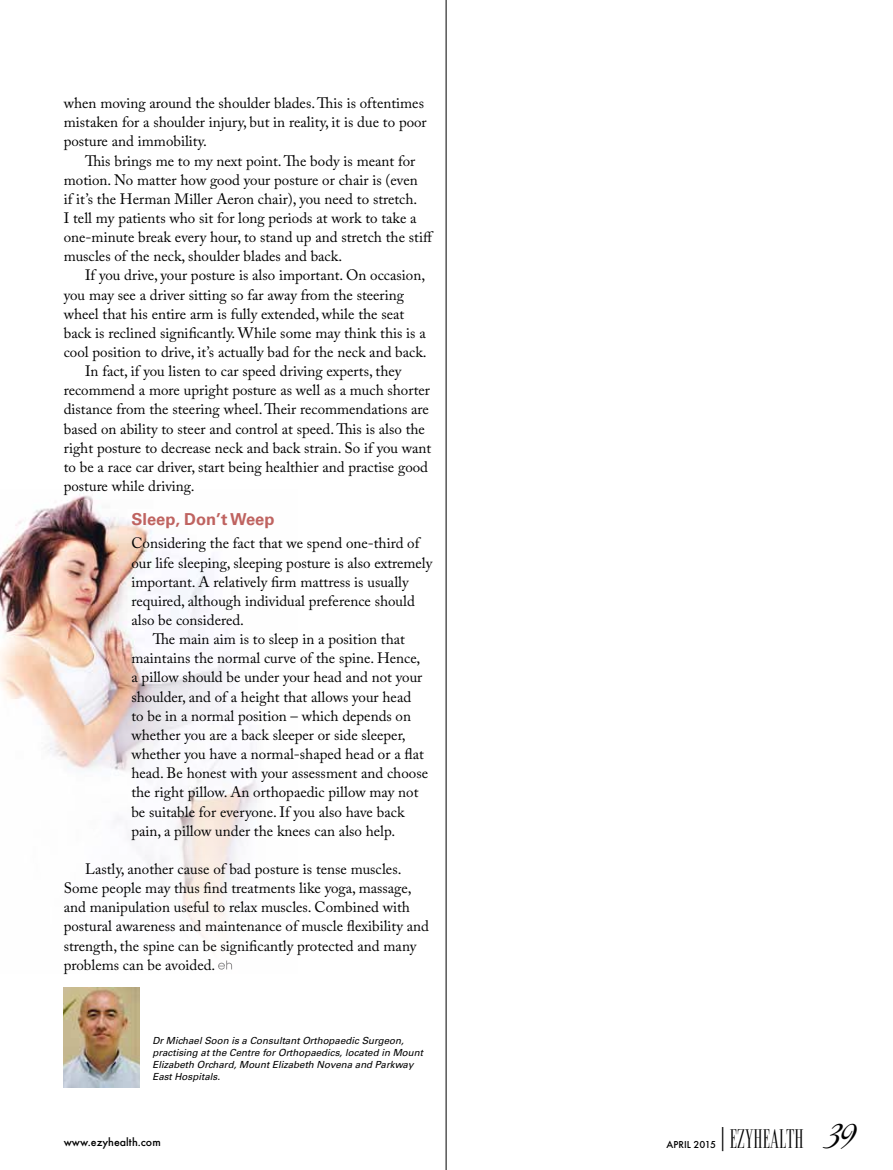
<style>
.page{position:relative;width:893px;height:1170px;background:#fff}
.page>*{position:absolute;margin:0;border:0;box-sizing:border-box;transform-origin:0 0}
.t1{font:24px "Edition";color:#000;scale:1.33 1}
.t2{font:700 16.5px "Univers LT Std";color:#bf6360}
.t3{font:15px/19.2px "Adobe Caslon Pro";color:#000}
.t4{font:500 12px "Futura T";color:#000}
.t5{font:500 10.5px "Futura T";color:#000}
.t6{font:italic 9.75px/12px "Univers LT Std";color:#000}
.s1{font-family:"Univers LT Std";font-weight:100;font-stretch:ultra-condensed;font-size:33px}
.s2{font-family:"Great Vibes";font-size:42px}
</style>
<div class="page">
<img style="left:0;top:493px;width:257px;height:508px">
<img style="left:64px;top:987px;width:76px;height:100px">
<hr style="left:446px;top:1px;width:1px;height:1168px;background:#000">
<svg style="left:218px;top:960px;width:14px;height:9px"></svg>
<p class="t3" style="left:64px;top:93px;width:364px">when moving around the shoulder blades. This is oftentimes mistaken for a shoulder injury, but in reality, it is due to poor posture and immobility.</p>
<p class="t3" style="left:64px;top:151px;width:371px;text-indent:21px">This brings me to my next point. The body is meant for motion. No matter how good your posture or chair is (even<br>if it’s the Herman Miller Aeron chair), you need to stretch.<br>I tell my patients who sit for long periods at work to take a one-minute break every hour, to stand up and stretch the stiff muscles of the neck, shoulder blades and back.</p>
<p class="t3" style="left:85px;top:265px;width:342px">If you drive, your posture is also important. On occasion,</p>
<p class="t3" style="left:64px;top:285px;width:342px">you may see a driver sitting so far away from the steering</p>
<p class="t3" style="left:64px;top:304px;width:342px">wheel that his entire arm is fully extended, while the seat</p>
<p class="t3" style="left:64px;top:323px;width:364px">back is reclined significantly. While some may think this is a</p>
<p class="t3" style="left:64px;top:342px;width:364px">cool position to drive, it’s actually bad for the neck and back.</p>
<p class="t3" style="left:85px;top:361px;width:318px">In fact, if you listen to car speed driving experts, they</p>
<p class="t3" style="left:64px;top:380px;width:368px">recommend a more upright posture as well as a much shorter</p>
<p class="t3" style="left:64px;top:399px;width:367px">distance from the steering wheel. Their recommendations are</p>
<p class="t3" style="left:64px;top:419px;width:363px">based on ability to steer and control at speed. This is also the</p>
<p class="t3" style="left:64px;top:438px;width:369px">right posture to decrease neck and back strain. So if you want</p>
<p class="t3" style="left:64px;top:457px;width:366px">to be a race car driver, start being healthier and practise good</p>
<p class="t3" style="left:64px;top:476px;width:132px">posture while driving.</p>
<p class="t2" style="left:131px;top:509px;width:144px">Sleep, Don’t Weep</p>
<p class="t3" style="left:131px;top:533px;width:289px">Considering the fact that we spend one-third of</p>
<p class="t3" style="left:131px;top:552px;width:303px">our life sleeping, sleeping posture is also extremely</p>
<p class="t3" style="left:131px;top:572px;width:279px">important. A relatively firm mattress is usually</p>
<p class="t3" style="left:131px;top:591px;width:285px">required, although individual preference should</p>
<p class="t3" style="left:131px;top:610px;width:114px">also be considered.</p>
<p class="t3" style="left:153px;top:629px;width:254px">The main aim is to sleep in a position that</p>
<p class="t3" style="left:131px;top:648px;width:290px">maintains the normal curve of the spine. Hence,</p>
<p class="t3" style="left:131px;top:667px;width:292px">a pillow should be under your head and not your</p>
<p class="t3" style="left:131px;top:686px;width:281px">shoulder, and of a height that allows your head</p>
<p class="t3" style="left:131px;top:706px;width:281px">to be in a normal position – which depends on</p>
<p class="t3" style="left:131px;top:725px;width:276px">whether you are a back sleeper or side sleeper,</p>
<p class="t3" style="left:131px;top:744px;width:294px">whether you have a normal-shaped head or a flat</p>
<p class="t3" style="left:131px;top:763px;width:298px">head. Be honest with your assessment and choose</p>
<p class="t3" style="left:131px;top:782px;width:289px">the right pillow. An orthopaedic pillow may not</p>
<p class="t3" style="left:131px;top:801px;width:275px">be suitable for everyone. If you also have back</p>
<p class="t3" style="left:131px;top:820px;width:265px">pain, a pillow under the knees can also help.</p>
<p class="t3" style="left:64px;top:859px;width:367px;text-indent:21px">Lastly, another cause of bad posture is tense muscles.<br>Some people may thus find treatments like yoga, massage, and manipulation useful to relax muscles. Combined with postural awareness and maintenance of muscle flexibility and strength, the spine can be significantly protected and many problems can be avoided.</p>
<p class="t6" style="left:152px;top:1034px;width:272px">Dr Michael Soon is a Consultant Orthopaedic Surgeon, practising at the Centre for Orthopaedics, located in Mount Elizabeth Orchard, Mount Elizabeth Novena and Parkway East Hospitals.</p>
<h1 class="t1" style="left:719px;top:1125px;width:105px"><span class="s1">|</span>EZYHEALTH <span class="s2">39</span></h1>
<p class="t4" style="left:64px;top:1135px;width:98px">www.ezyhealth.com</p>
<p class="t5" style="left:667px;top:1138px;width:51px">APRIL 2015</p>
</div>
